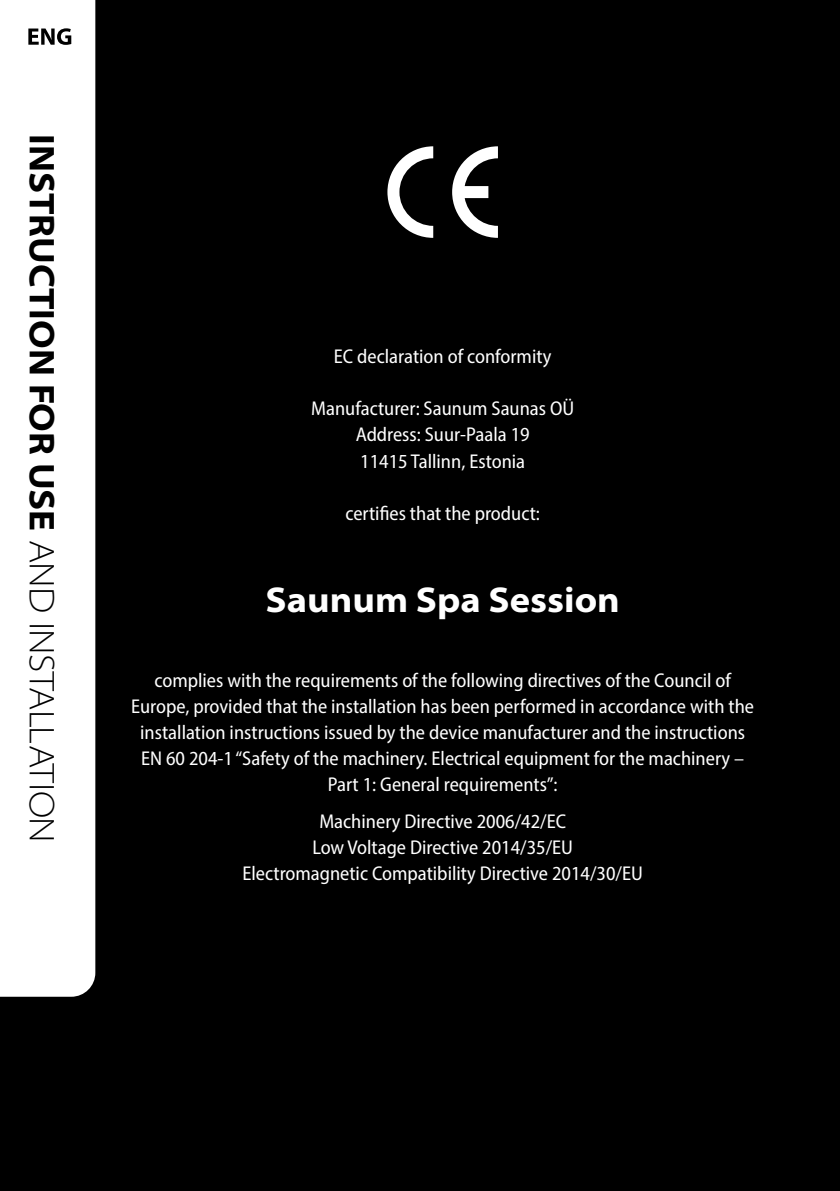
<style>
.page{position:relative;width:840px;height:1191px;background:#fff}
.page>*{position:absolute;margin:0;border:0;box-sizing:border-box;transform-origin:0 0}
.t1{font:700 semi-expanded 36px "Myriad Pro";letter-spacing:-.005em;color:#000}
.t2{font:700 semi-expanded 36px "Myriad Pro";color:#fff}
.t3{font:semi-condensed 20px/26px "Myriad Pro";color:#fff;text-align:center}
.s1{font-weight:300}
</style>
<div class="page">
<div style="left:0;top:0;width:839px;height:1191px;background:#000"></div>
<div style="left:0;top:0;width:95px;height:996px;background:#fff"></div>
<svg style="left:387px;top:146px;width:46px;height:92px"></svg>
<svg style="left:452px;top:146px;width:45px;height:92px"></svg>
<svg style="left:28px;top:28px;width:43px;height:17px"></svg>
<h1 class="t1" style="left:66px;top:134px;width:710px;rotate:90deg">INSTRUCTION FOR USE <span class="s1">AND INSTALLATION</span></h1>
<p class="t3" style="left:334px;top:343px;width:219px">EC declaration of conformity</p>
<p class="t3" style="left:311px;top:395px;width:264px">Manufacturer: Saunum Saunas OÜ<br>Address: Suur-Paala 19<br>11415 Tallinn, Estonia</p>
<p class="t3" style="left:345px;top:499px;width:196px">certifies that the product:</p>
<h1 class="t2" style="left:265px;top:576px;width:355px">Saunum Spa Session</h1>
<p class="t3" style="left:131px;top:666px;width:624px">complies with the requirements of the following directives of the Council of Europe, provided that the installation has been performed in accordance with the installation instructions issued by the device manufacturer and the instructions EN 60 204-1 “Safety of the machinery. Electrical equipment for the machinery – Part 1: General requirements”:</p>
<p class="t3" style="left:242px;top:808px;width:401px">Machinery Directive 2006/42/EC<br>Low Voltage Directive 2014/35/EU<br>Electromagnetic Compatibility Directive 2014/30/EU</p>
</div>
